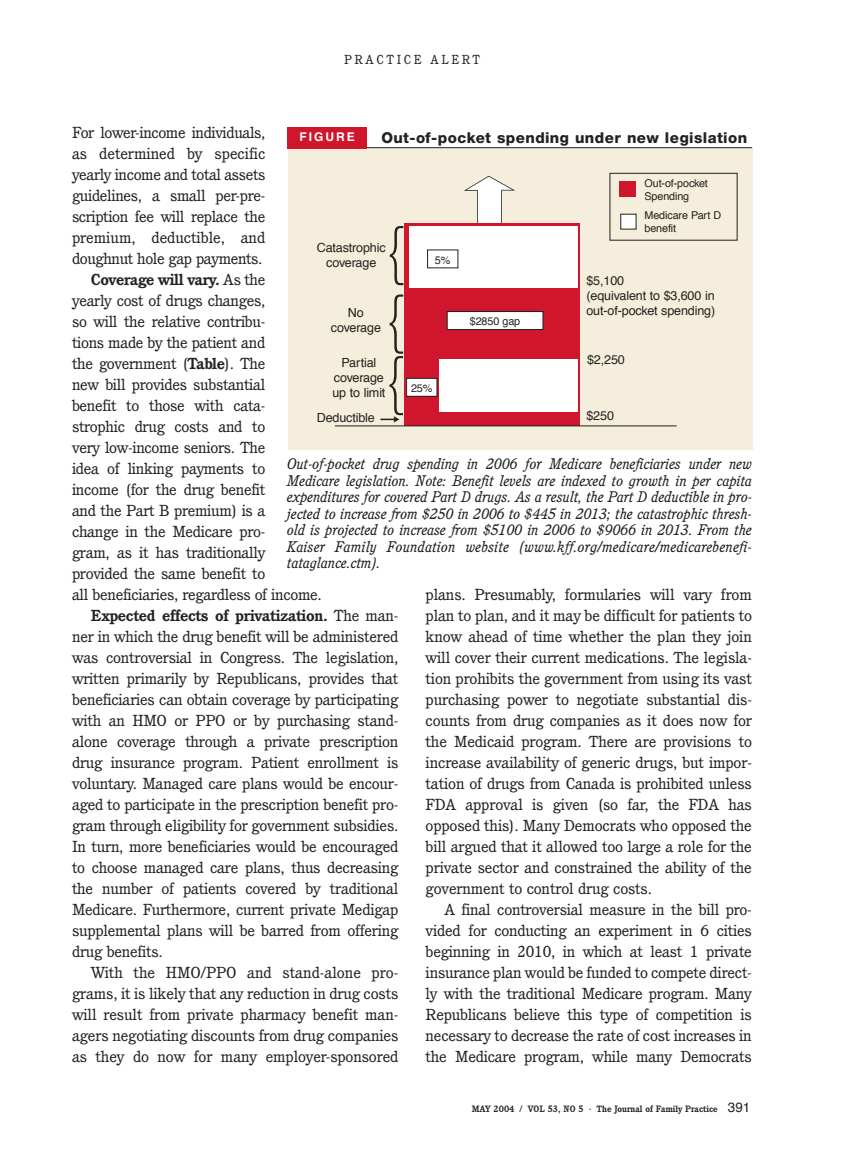
<style>
.page{position:relative;width:851px;height:1161px;background:#fff}
.page>*{position:absolute;margin:0;border:0;box-sizing:border-box;transform-origin:0 0}
.t1{font:100 64.65px/68.6px "Helvetica Neue";color:#20231e}
.t2{font:15.6px/21px "Cushing";letter-spacing:-.015em;color:#20231e;text-align:justify;scale:1.06 1}
.t3{font:700 15.6px "Cushing";letter-spacing:-.015em;color:#20231e;scale:1.06 1}
.t4{font:italic 15px/16.5px "Cushing";letter-spacing:.015em;color:#20231e;text-align:justify}
.t5{font:800 15px "Helvetica Neue";letter-spacing:.03em;color:#20231e}
.t6{font:12.75px "Cushing";letter-spacing:.21em;color:#20231e}
.t7{font:12.6px/15.1px "Helvetica";letter-spacing:-.01em;color:#20231e;text-align:center}
.t8{font:700 12px "Helvetica";letter-spacing:.165em;color:#fff}
.t9{font:10.95px "Helvetica";letter-spacing:-.01em;color:#20231e}
.t10{font:10.8px/12.9px "Helvetica";letter-spacing:-.01em;color:#20231e}
.t11{font:700 9px "Cushing";color:#20231e}
.s1{font-weight:400}
.s2{font-weight:700}
.s3{font-family:"Helvetica";font-weight:400;font-size:13.5px}
</style>
<div class="page">
<div style="left:288px;top:148px;width:464px;height:302px;background:#f5eedc"></div>
<div style="left:609px;top:173px;width:128px;height:68px;border:1px solid #20231e"></div>
<svg style="left:464px;top:176px;width:51px;height:48px"></svg>
<div style="left:404px;top:224px;width:175px;height:202px;background:#cf162d"></div>
<div style="left:409px;top:226px;width:168px;height:61px;background:#fff"></div>
<div style="left:439px;top:359px;width:138px;height:53px;background:#fff"></div>
<hr style="left:287px;top:147px;width:465px;height:1px;background:#20231e">
<div style="left:287px;top:127px;width:80px;height:21px;background:#cf162d"></div>
<div style="left:406px;top:378px;width:31px;height:18px;background:#fff"></div>
<div style="left:406px;top:378px;width:31px;height:19px;border:1px solid #20231e"></div>
<div style="left:447px;top:312px;width:96px;height:17px;background:#fff"></div>
<div style="left:447px;top:311px;width:96px;height:19px;border:1px solid #20231e"></div>
<div style="left:620px;top:181px;width:16px;height:16px;background:#cf162d"></div>
<div style="left:620px;top:214px;width:16px;height:15px;background:#fff"></div>
<div style="left:620px;top:214px;width:16px;height:15px;border:1px solid #20231e"></div>
<hr style="left:335px;top:426px;width:341px;height:1px;background:#20231e">
<svg style="left:380px;top:418px;width:15px;height:3px"></svg>
<p class="t6" style="left:344px;top:54px;width:137px">PRACTICE ALERT</p>
<p class="t2" style="left:72px;top:123px;width:184px">For lower-income individuals,</p>
<p class="t2" style="left:72px;top:144px;width:184px">as determined by specific</p>
<p class="t2" style="left:72px;top:165px;width:184px">yearly income and total assets</p>
<p class="t2" style="left:72px;top:186px;width:184px">guidelines, a small per-pre-</p>
<p class="t2" style="left:72px;top:207px;width:184px">scription fee will replace the</p>
<p class="t2" style="left:72px;top:228px;width:184px">premium, deductible, and</p>
<p class="t2" style="left:72px;top:249px;width:181px">doughnut hole gap payments.</p>
<p class="t3" style="left:91px;top:273px;width:166px">Coverage will vary. <span class="s1">As the</span></p>
<p class="t2" style="left:72px;top:291px;width:184px">yearly cost of drugs changes,</p>
<p class="t2" style="left:72px;top:312px;width:184px">so will the relative contribu-</p>
<p class="t2" style="left:72px;top:333px;width:184px">tions made by the patient and</p>
<p class="t2" style="left:72px;top:354px;width:184px">the government (<span class="s2">Table</span>). The</p>
<p class="t2" style="left:72px;top:375px;width:184px">new bill provides substantial</p>
<p class="t2" style="left:72px;top:396px;width:184px">benefit to those with cata-</p>
<p class="t2" style="left:72px;top:417px;width:184px">strophic drug costs and to</p>
<p class="t2" style="left:72px;top:438px;width:184px">very low-income seniors. The</p>
<p class="t2" style="left:72px;top:459px;width:184px">idea of linking payments to</p>
<p class="t2" style="left:72px;top:480px;width:184px">income (for the drug benefit</p>
<p class="t2" style="left:72px;top:501px;width:184px">and the Part B premium) is a</p>
<p class="t2" style="left:72px;top:522px;width:184px">change in the Medicare pro-</p>
<p class="t2" style="left:72px;top:543px;width:184px">gram, as it has traditionally</p>
<p class="t2" style="left:72px;top:564px;width:184px">provided the same benefit to</p>
<p class="t2" style="left:72px;top:585px;width:237px">all beneficiaries, regardless of income.</p>
<p class="t3" style="left:91px;top:609px;width:291px">Expected effects of privatization. <span class="s1">The man-</span></p>
<p class="t2" style="left:72px;top:627px;width:309px">ner in which the drug benefit will be administered</p>
<p class="t2" style="left:72px;top:648px;width:309px">was controversial in Congress. The legislation,</p>
<p class="t2" style="left:72px;top:669px;width:309px">written primarily by Republicans, provides that</p>
<p class="t2" style="left:72px;top:690px;width:309px">beneficiaries can obtain coverage by participating</p>
<p class="t2" style="left:72px;top:711px;width:309px">with an HMO or PPO or by purchasing stand-</p>
<p class="t2" style="left:72px;top:732px;width:309px">alone coverage through a private prescription</p>
<p class="t2" style="left:72px;top:753px;width:309px">drug insurance program. Patient enrollment is</p>
<p class="t2" style="left:72px;top:774px;width:309px">voluntary. Managed care plans would be encour-</p>
<p class="t2" style="left:72px;top:795px;width:309px">aged to participate in the prescription benefit pro-</p>
<p class="t2" style="left:72px;top:816px;width:309px">gram through eligibility for government subsidies.</p>
<p class="t2" style="left:72px;top:837px;width:309px">In turn, more beneficiaries would be encouraged</p>
<p class="t2" style="left:72px;top:858px;width:309px">to choose managed care plans, thus decreasing</p>
<p class="t2" style="left:72px;top:879px;width:309px">the number of patients covered by traditional</p>
<p class="t2" style="left:72px;top:900px;width:309px">Medicare. Furthermore, current private Medigap</p>
<p class="t2" style="left:72px;top:921px;width:309px">supplemental plans will be barred from offering</p>
<p class="t2" style="left:72px;top:942px;width:87px">drug benefits.</p>
<p class="t2" style="left:91px;top:963px;width:291px">With the HMO/PPO and stand-alone pro-</p>
<p class="t2" style="left:72px;top:984px;width:309px">grams, it is likely that any reduction in drug costs</p>
<p class="t2" style="left:72px;top:1005px;width:309px">will result from private pharmacy benefit man-</p>
<p class="t2" style="left:72px;top:1026px;width:309px">agers negotiating discounts from drug companies</p>
<p class="t2" style="left:72px;top:1047px;width:309px">as they do now for many employer-sponsored</p>
<p class="t8" style="left:299px;top:131px;width:57px">FIGURE</p>
<p class="t5" style="left:381px;top:132px;width:367px">Out-of-pocket spending under new legislation</p>
<p class="t10" style="left:644px;top:178px;width:65px">Out-of-pocket<br>Spending</p>
<p class="t10" style="left:644px;top:210px;width:78px">Medicare Part D benefit</p>
<h1 class="t1" style="left:384px;top:222px;width:23px">{ {</h1>
<p class="t7" style="left:317px;top:241px;width:71px">Catastrophic coverage</p>
<p class="t7" style="left:331px;top:306px;width:52px">No coverage</p>
<p class="t7" style="left:332px;top:356px;width:55px">Partial coverage up to limit</p>
<p class="t7" style="left:317px;top:411px;width:59px">Deductible</p>
<p class="t9" style="left:435px;top:255px;width:17px">5%</p>
<p class="t7" style="left:586px;top:274px;width:130px;text-align:left">$5,100<br>(equivalent to $3,600 in out-of-pocket spending)</p>
<p class="t9" style="left:470px;top:317px;width:52px">$2850 gap</p>
<h1 class="t1" style="left:384px;top:352px;width:23px">{</h1>
<p class="t7" style="left:587px;top:353px;width:39px">$2,250</p>
<p class="t9" style="left:411px;top:384px;width:23px">25%</p>
<p class="t7" style="left:586px;top:409px;width:29px">$250</p>
<p class="t4" style="left:287px;top:457px;width:466px">Out-of-pocket drug spending in 2006 for Medicare beneficiaries under new Medicare legislation. Note: Benefit levels are indexed to growth in per capita expenditures for covered Part D drugs. As a result, the Part D deductible in pro&shy;jected to increase from $250 in 2006 to $445 in 2013; the catastrophic thresh&shy;old is projected to increase from $5100 in 2006 to $9066 in 2013. From the Kaiser Family Foundation website (www.kff.org/medicare/medicarebenefi&shy;tataglance.ctm).</p>
<p class="t2" style="left:425px;top:585px;width:309px">plans. Presumably, formularies will vary from plan to plan, and it may be difficult for patients to know ahead of time whether the plan they join will cover their current medications. The legisla&shy;tion prohibits the government from using its vast purchasing power to negotiate substantial dis&shy;counts from drug companies as it does now for the Medicaid program. There are provisions to increase availability of generic drugs, but impor&shy;tation of drugs from Canada is prohibited unless FDA approval is given (so far, the FDA has opposed this). Many Democrats who opposed the bill argued that it allowed too large a role for the private sector and constrained the ability of the government to control drug costs.</p>
<p class="t2" style="left:425px;top:900px;width:309px;text-indent:19px">A final controversial measure in the bill pro&shy;vided for conducting an experiment in 6 cities beginning in 2010, in which at least 1 private insurance plan would be funded to compete direct&shy;ly with the traditional Medicare program. Many Republicans believe this type of competition is necessary to decrease the rate of cost increases in the Medicare program, while many Democrats</p>
<p class="t11" style="left:472px;top:1106px;width:280px">MAY 2004 / VOL 53, NO 5 · The Journal of Family Practice <span class="s3">391</span></p>
</div>
